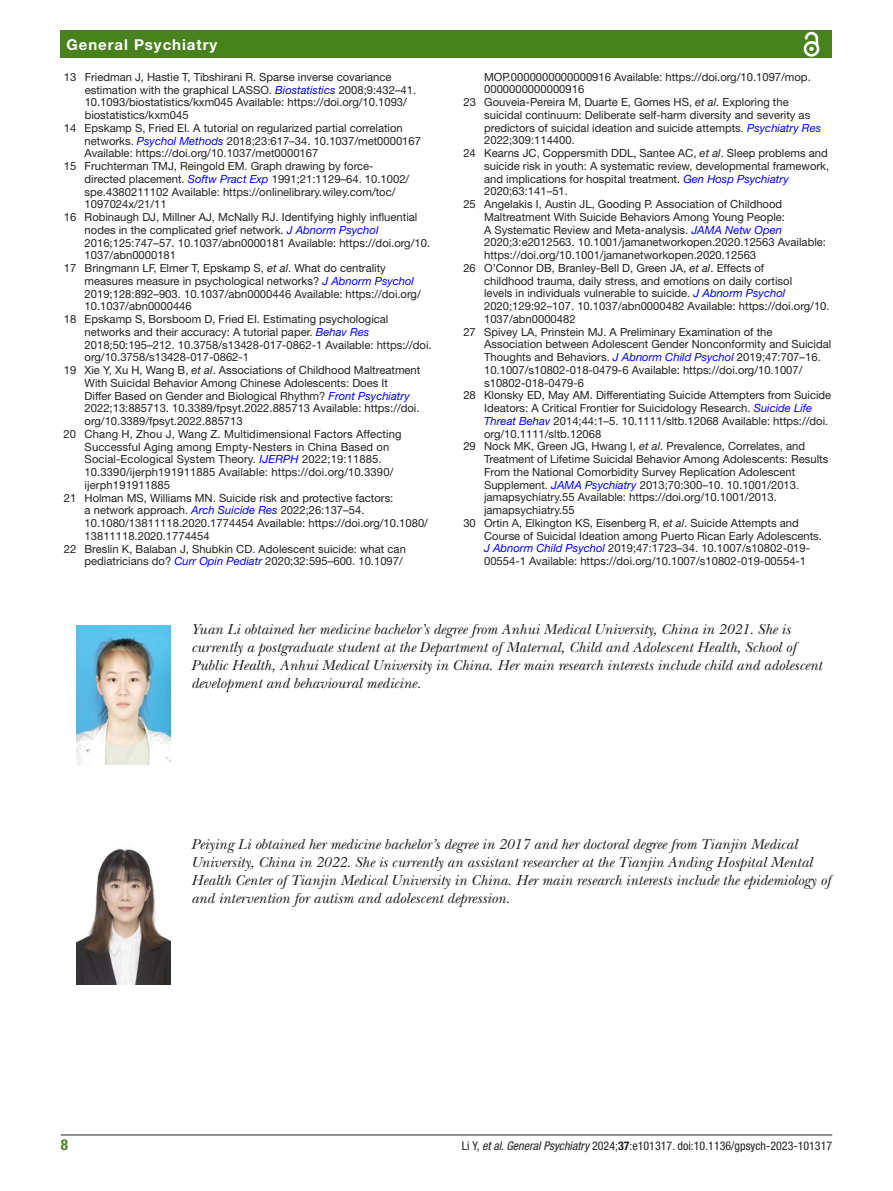
<style>
.page{position:relative;width:893px;height:1191px;background:#fff}
.page>*{position:absolute;margin:0;border:0;box-sizing:border-box;transform-origin:0 0}
.t1{font:italic 15px/18px "New Baskerville";color:#231f20}
.t2{font:700 15px "Helvetica Neue LT Std";letter-spacing:.065em;color:#fff}
.t3{font:700 condensed 15px "Helvetica Neue LT Std";color:#48821c}
.t4{font:condensed 12px "Helvetica Neue LT Std";color:#231f20}
.t5{font:11.25px "Helvetica Neue LT Std";color:#231f20}
.s1{font-style:italic;color:#00f}
.s2{font-style:italic}
.s3{font-weight:700}
</style>
<div class="page">
<hr style="left:61px;top:1134px;width:771px;height:1px;background:#231f20">
<div style="left:61px;top:31px;width:771px;height:27px;background:#48821c"></div>
<svg style="left:803px;top:31px;width:17px;height:26px"></svg>
<img style="left:77px;top:625px;width:93px;height:139px">
<img style="left:77px;top:848px;width:93px;height:136px">
<h1 class="t2" style="left:66px;top:35px;width:152px">General Psychiatry</h1>
<p class="t5" style="left:64px;top:70px;width:329px">13 Friedman J, Hastie T, Tibshirani R. Sparse inverse covariance</p>
<p class="t5" style="left:85px;top:83px;width:333px">estimation with the graphical LASSO. <span class="s1">Biostatistics</span> 2008;9:432–41.</p>
<p class="t5" style="left:85px;top:96px;width:324px">10.1093/biostatistics/kxm045 Available: https://doi.org/10.1093/</p>
<p class="t5" style="left:85px;top:108px;width:105px">biostatistics/kxm045</p>
<p class="t5" style="left:64px;top:121px;width:340px">14 Epskamp S, Fried EI. A tutorial on regularized partial correlation</p>
<p class="t5" style="left:85px;top:134px;width:338px">networks. <span class="s1">Psychol Methods</span> 2018;23:617–34. 10.1037/met0000167</p>
<p class="t5" style="left:85px;top:147px;width:235px">Available: https://doi.org/10.1037/met0000167</p>
<p class="t5" style="left:64px;top:159px;width:311px">15 Fruchterman TMJ, Reingold EM. Graph drawing by force-</p>
<p class="t5" style="left:85px;top:172px;width:326px">directed placement. <span class="s1">Softw Pract Exp</span> 1991;21:1129–64. 10.1002/</p>
<p class="t5" style="left:85px;top:185px;width:312px">spe.4380211102 Available: https://onlinelibrary.wiley.com/toc/</p>
<p class="t5" style="left:85px;top:198px;width:84px">1097024x/21/11</p>
<p class="t5" style="left:64px;top:210px;width:355px">16 Robinaugh DJ, Millner AJ, McNally RJ. Identifying highly influential</p>
<p class="t5" style="left:85px;top:223px;width:295px">nodes in the complicated grief network. <span class="s1">J Abnorm Psychol</span></p>
<p class="t5" style="left:85px;top:236px;width:347px">2016;125:747–57. 10.1037/abn0000181 Available: https://doi.org/10.</p>
<p class="t5" style="left:85px;top:249px;width:93px">1037/abn0000181</p>
<p class="t5" style="left:64px;top:261px;width:324px">17 Bringmann LF, Elmer T, Epskamp S, <span class="s2">et al</span>. What do centrality</p>
<p class="t5" style="left:85px;top:274px;width:331px">measures measure in psychological networks? <span class="s1">J Abnorm Psychol</span></p>
<p class="t5" style="left:85px;top:287px;width:338px">2019;128:892–903. 10.1037/abn0000446 Available: https://doi.org/</p>
<p class="t5" style="left:85px;top:300px;width:109px">10.1037/abn0000446</p>
<p class="t5" style="left:64px;top:312px;width:326px">18 Epskamp S, Borsboom D, Fried EI. Estimating psychological</p>
<p class="t5" style="left:85px;top:325px;width:286px">networks and their accuracy: A tutorial paper. <span class="s1">Behav Res</span></p>
<p class="t5" style="left:85px;top:338px;width:349px">2018;50:195–212. 10.3758/s13428-017-0862-1 Available: https://doi.</p>
<p class="t5" style="left:85px;top:350px;width:166px">org/10.3758/s13428-017-0862-1</p>
<p class="t5" style="left:64px;top:363px;width:358px">19 Xie Y, Xu H, Wang B, <span class="s2">et al</span>. Associations of Childhood Maltreatment</p>
<p class="t5" style="left:85px;top:376px;width:305px">With Suicidal Behavior Among Chinese Adolescents: Does It</p>
<p class="t5" style="left:85px;top:389px;width:327px">Differ Based on Gender and Biological Rhythm? <span class="s1">Front Psychiatry</span></p>
<p class="t5" style="left:85px;top:401px;width:336px">2022;13:885713. 10.3389/fpsyt.2022.885713 Available: https://doi.</p>
<p class="t5" style="left:85px;top:414px;width:160px">org/10.3389/fpsyt.2022.885713</p>
<p class="t5" style="left:64px;top:427px;width:339px">20 Chang H, Zhou J, Wang Z. Multidimensional Factors Affecting</p>
<p class="t5" style="left:85px;top:440px;width:306px">Successful Aging among Empty-Nesters in China Based on</p>
<p class="t5" style="left:85px;top:452px;width:299px">Social-Ecological System Theory. <span class="s1">IJERPH</span> 2022;19:11885.</p>
<p class="t5" style="left:85px;top:465px;width:310px">10.3390/ijerph191911885 Available: https://doi.org/10.3390/</p>
<p class="t5" style="left:85px;top:478px;width:87px">ijerph191911885</p>
<p class="t5" style="left:64px;top:491px;width:331px">21 Holman MS, Williams MN. Suicide risk and protective factors:</p>
<p class="t5" style="left:85px;top:503px;width:281px">a network approach. <span class="s1">Arch Suicide Res</span> 2022;26:137–54.</p>
<p class="t5" style="left:85px;top:516px;width:345px">10.1080/13811118.2020.1774454 Available: https://doi.org/10.1080/</p>
<p class="t5" style="left:85px;top:529px;width:127px">13811118.2020.1774454</p>
<p class="t5" style="left:64px;top:542px;width:344px">22 Breslin K, Balaban J, Shubkin CD. Adolescent suicide: what can</p>
<p class="t5" style="left:85px;top:554px;width:320px">pediatricians do? <span class="s1">Curr Opin Pediatr</span> 2020;32:595–600. 10.1097/</p>
<p class="t5" style="left:484px;top:70px;width:328px">MOP.0000000000000916 Available: https://doi.org/10.1097/mop.</p>
<p class="t5" style="left:484px;top:83px;width:102px">0000000000000916</p>
<p class="t5" style="left:463px;top:95px;width:327px">23 Gouveia-Pereira M, Duarte E, Gomes HS, <span class="s2">et al</span>. Exploring the</p>
<p class="t5" style="left:484px;top:108px;width:328px">suicidal continuum: Deliberate self-harm diversity and severity as</p>
<p class="t5" style="left:484px;top:121px;width:338px">predictors of suicidal ideation and suicide attempts. <span class="s1">Psychiatry Res</span></p>
<p class="t5" style="left:484px;top:134px;width:92px">2022;309:114400.</p>
<p class="t5" style="left:463px;top:146px;width:366px">24 Kearns JC, Coppersmith DDL, Santee AC, <span class="s2">et al</span>. Sleep problems and</p>
<p class="t5" style="left:484px;top:159px;width:347px">suicide risk in youth: A systematic review, developmental framework,</p>
<p class="t5" style="left:484px;top:172px;width:306px">and implications for hospital treatment. <span class="s1">Gen Hosp Psychiatry</span></p>
<p class="t5" style="left:484px;top:185px;width:85px">2020;63:141–51.</p>
<p class="t5" style="left:463px;top:197px;width:320px">25 Angelakis I, Austin JL, Gooding P. Association of Childhood</p>
<p class="t5" style="left:484px;top:210px;width:302px">Maltreatment With Suicide Behaviors Among Young People:</p>
<p class="t5" style="left:484px;top:223px;width:299px">A Systematic Review and Meta-analysis. <span class="s1">JAMA Netw Open</span></p>
<p class="t5" style="left:484px;top:236px;width:343px">2020;3:e2012563. 10.1001/jamanetworkopen.2020.12563 Available:</p>
<p class="t5" style="left:484px;top:248px;width:274px">https://doi.org/10.1001/jamanetworkopen.2020.12563</p>
<p class="t5" style="left:463px;top:261px;width:302px">26 O’Connor DB, Branley-Bell D, Green JA, <span class="s2">et al</span>. Effects of</p>
<p class="t5" style="left:484px;top:274px;width:309px">childhood trauma, daily stress, and emotions on daily cortisol</p>
<p class="t5" style="left:484px;top:287px;width:303px">levels in individuals vulnerable to suicide. <span class="s1">J Abnorm Psychol</span></p>
<p class="t5" style="left:484px;top:299px;width:347px">2020;129:92–107. 10.1037/abn0000482 Available: https://doi.org/10.</p>
<p class="t5" style="left:484px;top:312px;width:93px">1037/abn0000482</p>
<p class="t5" style="left:463px;top:325px;width:311px">27 Spivey LA, Prinstein MJ. A Preliminary Examination of the</p>
<p class="t5" style="left:484px;top:338px;width:349px">Association between Adolescent Gender Nonconformity and Suicidal</p>
<p class="t5" style="left:484px;top:350px;width:338px">Thoughts and Behaviors. <span class="s1">J Abnorm Child Psychol</span> 2019;47:707–16.</p>
<p class="t5" style="left:484px;top:363px;width:320px">10.1007/s10802-018-0479-6 Available: https://doi.org/10.1007/</p>
<p class="t5" style="left:484px;top:376px;width:102px">s10802-018-0479-6</p>
<p class="t5" style="left:463px;top:389px;width:369px">28 Klonsky ED, May AM. Differentiating Suicide Attempters from Suicide</p>
<p class="t5" style="left:484px;top:401px;width:330px">Ideators: A Critical Frontier for Suicidology Research. <span class="s1">Suicide Life</span></p>
<p class="t5" style="left:484px;top:414px;width:346px"><span class="s1">Threat Behav</span> 2014;44:1–5. 10.1111/sltb.12068 Available: https://doi.</p>
<p class="t5" style="left:484px;top:427px;width:119px">org/10.1111/sltb.12068</p>
<p class="t5" style="left:463px;top:440px;width:343px">29 Nock MK, Green JG, Hwang I, <span class="s2">et al</span>. Prevalence, Correlates, and</p>
<p class="t5" style="left:484px;top:452px;width:346px">Treatment of Lifetime Suicidal Behavior Among Adolescents: Results</p>
<p class="t5" style="left:484px;top:465px;width:313px">From the National Comorbidity Survey Replication Adolescent</p>
<p class="t5" style="left:484px;top:478px;width:317px">Supplement. <span class="s1">JAMA Psychiatry</span> 2013;70:300–10. 10.1001/2013.</p>
<p class="t5" style="left:484px;top:491px;width:294px">jamapsychiatry.55 Available: https://doi.org/10.1001/2013.</p>
<p class="t5" style="left:484px;top:503px;width:92px">jamapsychiatry.55</p>
<p class="t5" style="left:463px;top:516px;width:337px">30 Ortin A, Elkington KS, Eisenberg R, <span class="s2">et al</span>. Suicide Attempts and</p>
<p class="t5" style="left:484px;top:529px;width:339px">Course of Suicidal Ideation among Puerto Rican Early Adolescents.</p>
<p class="t5" style="left:484px;top:542px;width:328px"><span class="s1">J Abnorm Child Psychol</span> 2019;47:1723–34. 10.1007/s10802-019-</p>
<p class="t5" style="left:484px;top:554px;width:324px">00554-1 Available: https://doi.org/10.1007/s10802-019-00554-1</p>
<p class="t1" style="left:191px;top:620px;width:632px">Yuan Li obtained her medicine bachelor’s degree from Anhui Medical University, China in 2021. She is currently a postgraduate student at the Department of Maternal, Child and Adolescent Health, School of Public Health, Anhui Medical University in China. Her main research interests include child and adolescent development and behavioural medicine.</p>
<p class="t1" style="left:191px;top:835px;width:641px">Peiying Li obtained her medicine bachelor’s degree in 2017 and her doctoral degree from Tianjin Medical University, China in 2022. She is currently an assistant researcher at the Tianjin Anding Hospital Mental Health Center of Tianjin Medical University in China. Her main research interests include the epidemiology of and intervention for autism and adolescent depression.</p>
<h1 class="t3" style="left:61px;top:1135px;width:9px">8</h1>
<p class="t4" style="left:462px;top:1138px;width:372px">Li Y, <span class="s2">et al</span>. <span class="s2">General Psychiatry</span> 2024;<span class="s3">37</span>:e101317. doi:10.1136/gpsych-2023-101317</p>
</div>
